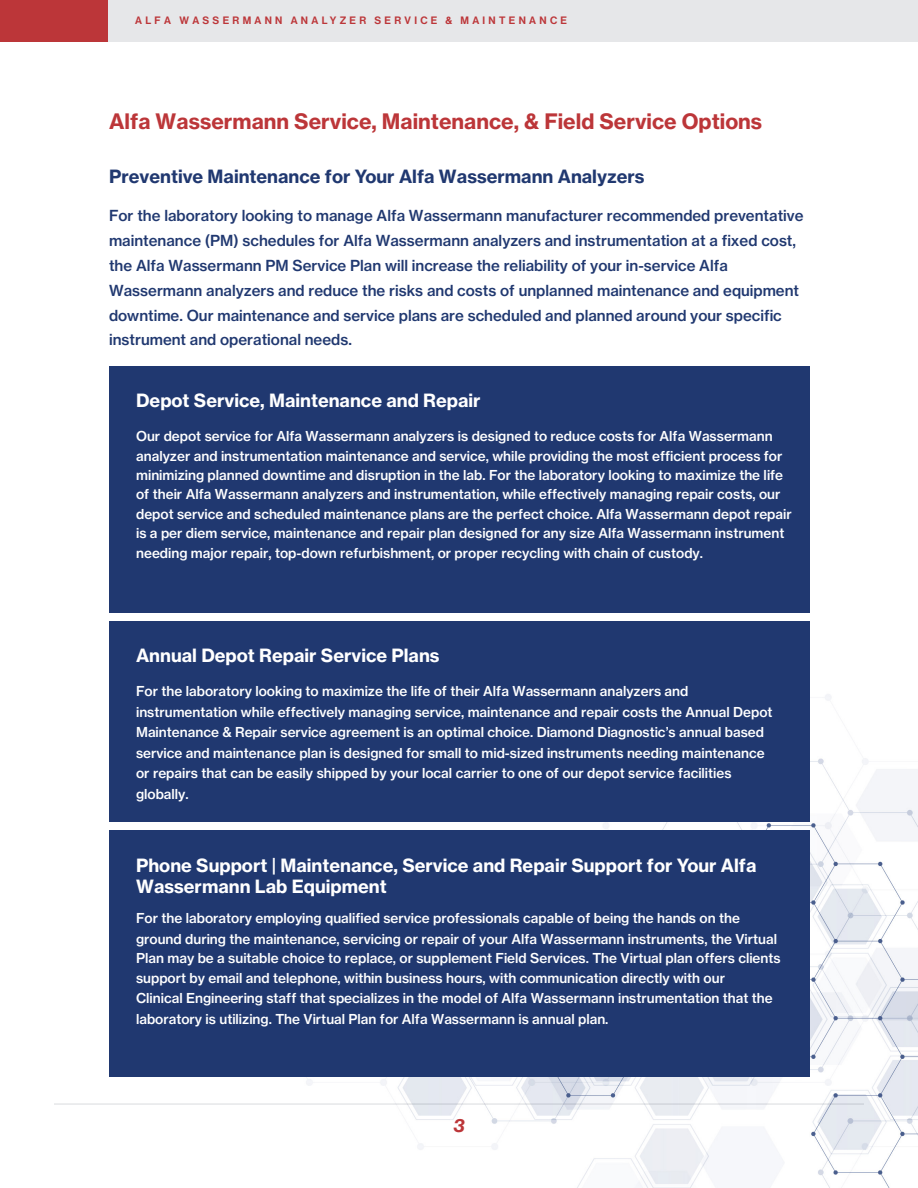
<style>
.page{position:relative;width:918px;height:1188px;background:#fff}
.page>*{position:absolute;margin:0;border:0;box-sizing:border-box;transform-origin:0 0}
.Main_Text{font:21px "N Haas Grotesk TX Pro 75 Bd";color:#bc3639}
.White_Main{font:18px/21.6px "N Haas Grotesk TX Pro 75 Bd";color:#fff}
.Main_Text-2{font:18px "N Haas Grotesk TX Pro 75 Bd";color:#203870}
.t1{font:18px "N Haas Grotesk TX Pro 76 Bd It";color:#bc3639}
.Main_Text-3{font:15px/24.9px "N Haas Grotesk TX Pro 65 Md";color:#203870}
.White_Main-2{font:13.5px/19.5px "N Haas Grotesk TX Pro 65 Md";color:#fff}
.t2{font:10.5px "N Haas Grotesk DS Pro 65 Md";letter-spacing:.315em;color:#bc3639}
</style>
<div class="page">
<div style="left:1px;top:0;width:917px;height:41px;background:#e6e7e9"></div>
<hr style="left:54px;top:1103px;width:810px;height:2px;background:#e6e7e9">
<div style="left:0;top:0;width:108px;height:41px;background:#bc3639"></div>
<img style="left:258px;top:694px;width:660px;height:494px">
<div style="left:109px;top:366px;width:701px;height:246px;background:#203870"></div>
<div style="left:109px;top:621px;width:701px;height:201px;background:#203870"></div>
<div style="left:109px;top:831px;width:701px;height:246px;background:#203870"></div>
<p class="t2" style="left:135px;top:14px;width:433px">ALFA WASSERMANN ANALYZER SERVICE &amp; MAINTENANCE</p>
<p class="Main_Text" style="left:109px;top:110px;width:655px">Alfa Wassermann Service, Maintenance, &amp; Field Service Options</p>
<p class="Main_Text-2" style="left:109px;top:165px;width:537px">Preventive Maintenance for Your Alfa Wassermann Analyzers</p>
<p class="Main_Text-3" style="left:109px;top:203px;width:696px">For the laboratory looking to manage Alfa Wassermann manufacturer recommended preventative maintenance (PM) schedules for Alfa Wassermann analyzers and instrumentation at a fixed cost, the Alfa Wassermann PM Service Plan will increase the reliability of your in-service Alfa Wassermann analyzers and reduce the risks and costs of unplanned maintenance and equipment downtime. Our maintenance and service plans are scheduled and planned around your specific instrument and operational needs.</p>
<p class="White_Main" style="left:136px;top:389px;width:346px">Depot Service, Maintenance and Repair</p>
<p class="White_Main-2" style="left:136px;top:426px;width:657px">Our depot service for Alfa Wassermann analyzers is designed to reduce costs for Alfa Wassermann analyzer and instrumentation maintenance and service, while providing the most efficient process for minimizing planned downtime and disruption in the lab. For the laboratory looking to maximize the life of their Alfa Wassermann analyzers and instrumentation, while effectively managing repair costs, our depot service and scheduled maintenance plans are the perfect choice. Alfa Wassermann depot repair is a per diem service, maintenance and repair plan designed for any size Alfa Wassermann instrument needing major repair, top-down refurbishment, or proper recycling with chain of custody.</p>
<p class="White_Main" style="left:136px;top:645px;width:305px">Annual Depot Repair Service Plans</p>
<p class="White_Main-2" style="left:136px;top:681px;width:638px;line-height:20.4px">For the laboratory looking to maximize the life of their Alfa Wassermann analyzers and instrumentation while effectively managing service, maintenance and repair costs the Annual Depot Maintenance &amp; Repair service agreement is an optimal choice. Diamond Diagnostic’s annual based service and maintenance plan is designed for small to mid-sized instruments needing maintenance or repairs that can be easily shipped by your local carrier to one of our depot service facilities globally.</p>
<p class="White_Main" style="left:136px;top:854px;width:622px">Phone Support | Maintenance, Service and Repair Support for Your Alfa<br>Wassermann Lab Equipment</p>
<p class="White_Main-2" style="left:136px;top:908px;width:646px;line-height:20px">For the laboratory employing qualified service professionals capable of being the hands on the ground during the maintenance, servicing or repair of your Alfa Wassermann instruments, the Virtual Plan may be a suitable choice to replace, or supplement Field Services. The Virtual plan offers clients support by email and telephone, within business hours, with communication directly with our</p>
<p class="White_Main-2" style="left:136px;top:988px;width:638px;line-height:21px">Clinical Engineering staff that specializes in the model of Alfa Wassermann instrumentation that the laboratory is utilizing. The Virtual Plan for Alfa Wassermann is annual plan.</p>
<h2 class="t1" style="left:453px;top:1114px;width:13px">3</h2>
</div>
